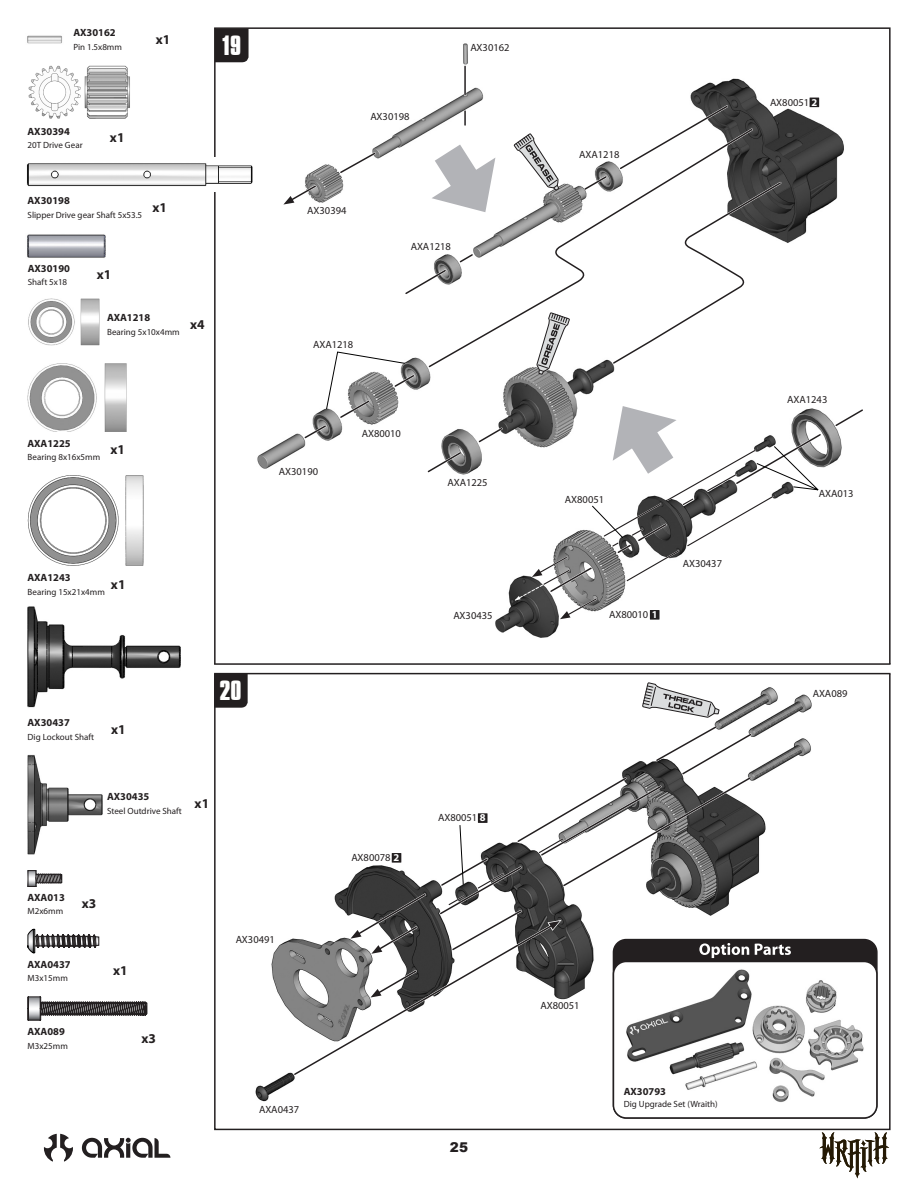
<style>
.page{position:relative;width:918px;height:1188px;background:#fff}
.page>*{position:absolute;margin:0;border:0;box-sizing:border-box;transform-origin:0 0}
.t1{font:700 24px "Compacta BT";color:#fff}
.t2{font:700 13.5px "Myriad Pro";color:#231f20}
.t3{font:900 13.5px "Arial";color:#231f20}
.t4{font:10.5px "Myriad Pro";color:#231f20}
.t5{font:700 10.5px "Myriad Pro";color:#231f20}
.t6{font:9px "Myriad Pro";color:#231f20}
.s1{font-weight:700;color:#fff}
</style>
<div class="page">
<svg style="left:215px;top:28px;width:34px;height:34px"></svg>
<svg style="left:82px;top:1138px;width:88px;height:20px"></svg>
<svg style="left:44px;top:1134px;width:29px;height:28px"></svg>
<svg style="left:819px;top:1132px;width:70px;height:46px"></svg>
<img style="left:305px;top:43px;width:179px;height:160px">
<img style="left:690px;top:78px;width:154px;height:165px">
<img style="left:495px;top:413px;width:347px;height:225px">
<img style="left:257px;top:351px;width:174px;height:118px">
<img style="left:255px;top:682px;width:581px;height:436px">
<svg style="left:642px;top:683px;width:78px;height:35px"></svg>
<img style="left:441px;top:370px;width:174px;height:119px">
<svg style="left:536px;top:370px;width:34px;height:5px"></svg>
<svg style="left:427px;top:183px;width:188px;height:186px"></svg>
<svg style="left:833px;top:409px;width:30px;height:19px"></svg>
<hr style="left:464px;top:66px;width:2px;height:29px;background:#231f20">
<svg style="left:406px;top:111px;width:154px;height:120px"></svg>
<svg style="left:338px;top:150px;width:40px;height:25px"></svg>
<svg style="left:283px;top:183px;width:35px;height:22px"></svg>
<svg style="left:458px;top:253px;width:16px;height:11px"></svg>
<svg style="left:405px;top:268px;width:43px;height:28px"></svg>
<svg style="left:582px;top:103px;width:201px;height:263px"></svg>
<svg style="left:476px;top:426px;width:29px;height:19px"></svg>
<svg style="left:426px;top:450px;width:37px;height:24px"></svg>
<svg style="left:302px;top:352px;width:115px;height:89px"></svg>
<svg style="left:515px;top:387px;width:308px;height:232px"></svg>
<svg style="left:214px;top:674px;width:34px;height:34px"></svg>
<hr style="left:214px;top:663px;width:677px;height:2px;background:#231f20">
<hr style="left:214px;top:673px;width:677px;height:1px;background:#231f20">
<div style="left:650px;top:610px;width:10px;height:10px;background:#231f20"></div>
<div style="left:810px;top:98px;width:9px;height:9px;background:#231f20"></div>
<img style="left:27px;top:163px;width:226px;height:24px">
<img style="left:27px;top:35px;width:35px;height:9px">
<img style="left:27px;top:475px;width:117px;height:91px">
<img style="left:28px;top:364px;width:99px;height:68px">
<img style="left:28px;top:299px;width:71px;height:47px">
<img style="left:28px;top:65px;width:102px;height:54px">
<img style="left:28px;top:755px;width:74px;height:100px">
<img style="left:28px;top:606px;width:153px;height:102px">
<svg style="left:27px;top:929px;width:72px;height:24px"></svg>
<svg style="left:27px;top:996px;width:121px;height:25px"></svg>
<svg style="left:30px;top:872px;width:4px;height:13px"></svg>
<div style="left:28px;top:870px;width:8px;height:17px;border:1px solid #231f20"></div>
<svg style="left:35px;top:873px;width:27px;height:12px"></svg>
<div style="left:613px;top:940px;width:264px;height:178px;background:#231f20;border-radius:13px"></div>
<div style="left:613px;top:962px;width:264px;height:156px;background:#fff;border-radius:13px"></div>
<div style="left:613px;top:961px;width:265px;height:158px;border:2px solid #231f20;border-radius:13px"></div>
<svg style="left:292px;top:724px;width:499px;height:353px"></svg>
<img style="left:625px;top:969px;width:239px;height:133px">
<img style="left:27px;top:234px;width:79px;height:24px">
<p class="t5" style="left:73px;top:26px;width:44px">AX30162</p>
<p class="t6" style="left:73px;top:41px;width:50px">Pin 1.5x8mm</p>
<p class="t2" style="left:156px;top:31px;width:16px">x1</p>
<p class="t1" style="left:223px;top:31px;width:20px">19</p>
<p class="t4" style="left:470px;top:41px;width:41px">AX30162</p>
<p class="t5" style="left:28px;top:124px;width:44px">AX30394</p>
<p class="t6" style="left:28px;top:140px;width:56px">20T Drive Gear</p>
<p class="t2" style="left:110px;top:129px;width:16px">x1</p>
<p class="t5" style="left:28px;top:194px;width:44px">AX30198</p>
<p class="t6" style="left:28px;top:209px;width:141px">Slipper Drive gear Shaft 5x53.5 <sup>x1</sup></p>
<p class="t5" style="left:28px;top:261px;width:44px">AX30190</p>
<p class="t6" style="left:28px;top:277px;width:41px">Shaft 5x18</p>
<p class="t2" style="left:97px;top:266px;width:16px">x1</p>
<p class="t5" style="left:107px;top:311px;width:45px">AXA1218</p>
<p class="t6" style="left:107px;top:326px;width:99px">Bearing 5x10x4mm <sup>x4</sup></p>
<p class="t4" style="left:370px;top:110px;width:41px">AX30198</p>
<p class="t4" style="left:307px;top:204px;width:41px">AX30394</p>
<p class="t4" style="left:411px;top:240px;width:42px">AXA1218</p>
<p class="t4" style="left:313px;top:338px;width:42px">AXA1218</p>
<p class="t4" style="left:579px;top:148px;width:42px">AXA1218</p>
<p class="t5" style="left:28px;top:436px;width:45px">AXA1225</p>
<p class="t6" style="left:28px;top:452px;width:99px">Bearing 8x16x5mm <sup>x1</sup></p>
<p class="t4" style="left:279px;top:465px;width:41px">AX30190</p>
<p class="t4" style="left:362px;top:427px;width:41px">AX80010</p>
<p class="t5" style="left:28px;top:571px;width:45px">AXA1243</p>
<p class="t6" style="left:28px;top:586px;width:99px">Bearing 15x21x4mm <sup>x1</sup></p>
<p class="t5" style="left:28px;top:716px;width:44px">AX30437</p>
<p class="t6" style="left:28px;top:731px;width:68px">Dig Lockout Shaft</p>
<p class="t2" style="left:111px;top:720px;width:16px">x1</p>
<p class="t1" style="left:220px;top:676px;width:23px">20</p>
<p class="t5" style="left:107px;top:790px;width:44px">AX30435</p>
<p class="t6" style="left:107px;top:805px;width:76px">Steel Outdrive Shaft</p>
<p class="t2" style="left:195px;top:795px;width:16px">x1</p>
<p class="t5" style="left:28px;top:890px;width:39px">AXA013</p>
<p class="t6" style="left:28px;top:906px;width:37px">M2x6mm</p>
<p class="t2" style="left:82px;top:895px;width:16px">x3</p>
<p class="t4" style="left:236px;top:933px;width:41px">AX30491</p>
<p class="t5" style="left:28px;top:957px;width:45px">AXA0437</p>
<p class="t6" style="left:28px;top:973px;width:42px">M3x15mm</p>
<p class="t2" style="left:113px;top:962px;width:16px">x1</p>
<p class="t5" style="left:28px;top:1025px;width:39px">AXA089</p>
<p class="t6" style="left:28px;top:1040px;width:42px">M3x25mm</p>
<p class="t2" style="left:141px;top:1029px;width:16px">x3</p>
<p class="t4" style="left:259px;top:1103px;width:42px">AXA0437</p>
<p class="t4" style="left:351px;top:851px;width:50px">AX80078 <span class="s1">2</span></p>
<p class="t4" style="left:448px;top:476px;width:42px">AXA1225</p>
<p class="t4" style="left:453px;top:609px;width:41px">AX30435</p>
<p class="t4" style="left:438px;top:812px;width:49px">AX80051 <span class="s1">8</span></p>
<h2 class="t3" style="left:450px;top:1137px;width:20px">25</h2>
<p class="t4" style="left:565px;top:493px;width:41px">AX80051</p>
<p class="t4" style="left:609px;top:608px;width:50px">AX80010 <span class="s1">1</span></p>
<p class="t4" style="left:683px;top:557px;width:41px">AX30437</p>
<p class="t4" style="left:540px;top:999px;width:41px">AX80051</p>
<p class="t5" style="left:624px;top:1085px;width:44px">AX30793</p>
<p class="t6" style="left:624px;top:1098px;width:95px">Dig Upgrade Set (Wraith)</p>
<p class="t4" style="left:770px;top:96px;width:49px">AX80051 <span class="s1">2</span></p>
<p class="t4" style="left:787px;top:393px;width:42px">AXA1243</p>
<p class="t4" style="left:819px;top:487px;width:36px">AXA013</p>
<p class="t4" style="left:813px;top:687px;width:36px">AXA089</p>
</div>
